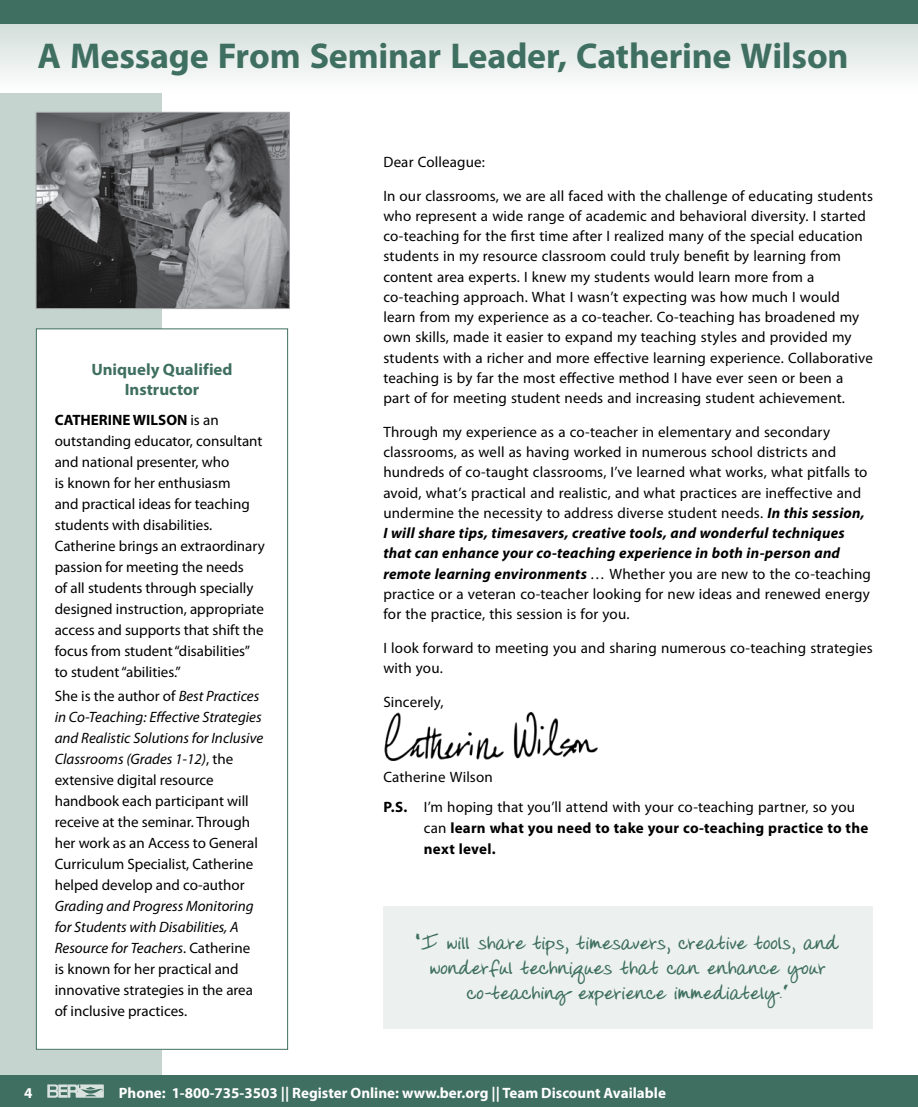
<style>
.page{position:relative;width:918px;height:1107px;background:#fff}
.page>*{position:absolute;margin:0;border:0;box-sizing:border-box;transform-origin:0 0}
.t1{font:700 36px "Myriad Pro";letter-spacing:-.005em;color:#3f6f60}
.t2{font:700 21px/25.2px "Donnys Hand";letter-spacing:.005em;color:#3f6f60;text-align:center}
.t3{font:700 16.5px/19.8px "Myriad Pro";color:#3f6f60;text-align:center}
.t4{font:15px/21px "Myriad Pro";letter-spacing:.005em;color:#000}
.t5{font:700 15px "Myriad Pro";color:#fff}
.t6{font:700 15px/21px "Myriad Pro";letter-spacing:.015em;color:#000}
.s1{font-weight:700}
.s2{font-style:italic}
.s3{font-weight:700;font-style:italic}
.s4{font-weight:400}
</style>
<div class="page">
<div style="left:0;top:0;width:162px;height:1107px;background:#c5d4cf"></div>
<div style="left:0;top:1076px;width:918px;height:31px;background:#3f6f60"></div>
<svg style="left:47px;top:1084px;width:57px;height:14px"></svg>
<svg style="left:0;top:24px;width:918px;height:68px"></svg>
<div style="left:0;top:0;width:918px;height:24px;background:#3f6f60"></div>
<img style="left:384px;top:712px;width:214px;height:48px">
<div style="left:36px;top:329px;width:252px;height:720px;background:#fff"></div>
<div style="left:36px;top:328px;width:252px;height:722px;border:1px solid #3f6f60"></div>
<div style="left:383px;top:906px;width:490px;height:123px;background:#ecf1ef"></div>
<img style="left:38px;top:114px;width:250px;height:193px">
<div style="left:36px;top:112px;width:254px;height:197px;border:1px solid #a7a9ac"></div>
<h1 class="t1" style="left:38px;top:32px;width:813px">A Message From Seminar Leader, Catherine Wilson</h1>
<p class="t3" style="left:91px;top:359px;width:143px">Uniquely Qualified<br>Instructor</p>
<p class="t4" style="left:55px;top:409px;width:212px"><span class="s1">CATHERINE WILSON</span> is an outstanding educator, consultant and national presenter, who<br>is known for her enthusiasm<br>and practical ideas for teaching students with disabilities.<br>Catherine brings an extraordinary passion for meeting the needs<br>of all students through specially designed instruction, appropriate access and supports that shift the focus from student “disabilities” to student “abilities.”</p>
<p class="t4" style="left:55px;top:685px;width:210px">She is the author of <span class="s2">Best Practices in Co-Teaching: Effective Strategies and Realistic Solutions for Inclusive Classrooms (Grades 1-12)</span>, the extensive digital resource handbook each participant will receive at the seminar. Through her work as an Access to General Curriculum Specialist, Catherine helped develop and co-author</p>
<p class="t4" style="left:55px;top:895px;width:200px"><span class="s2">Grading and Progress Monitoring for Students with Disabilities, A<br>Resource for Teachers</span>. Catherine is known for her practical and innovative strategies in the area of inclusive practices.</p>
<p class="t4" style="left:383px;top:151px;width:103px">Dear Colleague:</p>
<p class="t4" style="left:383px;top:185px;width:491px;line-height:20.2px">In our classrooms, we are all faced with the challenge of educating students who represent a wide range of academic and behavioral diversity. I started co-teaching for the first time after I realized many of the special education students in my resource classroom could truly benefit by learning from content area experts. I knew my students would learn more from a co-teaching approach. What I wasn’t expecting was how much I would learn from my experience as a co-teacher. Co-teaching has broadened my own skills, made it easier to expand my teaching styles and provided my students with a richer and more effective learning experience. Collaborative teaching is by far the most effective method I have ever seen or been a part of for meeting student needs and increasing student achievement.</p>
<p class="t4" style="left:383px;top:422px;width:489px;line-height:20.2px">Through my experience as a co-teacher in elementary and secondary classrooms, as well as having worked in numerous school districts and hundreds of co-taught classrooms, I’ve learned what works, what pitfalls to avoid, what’s practical and realistic, and what practices are ineffective and undermine the necessity to address diverse student needs. <span class="s3">In this session, I will share tips, timesavers, creative tools, and wonderful techniques that can enhance your co-teaching experience in both in-person and remote learning environments</span> <span class="s2">…</span> Whether you are new to the co-teaching practice or a veteran co-teacher looking for new ideas and renewed energy for the practice, this session is for you.</p>
<p class="t4" style="left:383px;top:638px;width:491px;line-height:20.2px">I look forward to meeting you and sharing numerous co-teaching strategies with you.</p>
<p class="t4" style="left:383px;top:691px;width:62px">Sincerely,</p>
<p class="t4" style="left:383px;top:762px;width:473px;line-height:30px">Catherine Wilson<br><span class="s1">P.S.</span> I’m hoping that you’ll attend with your co-teaching partner, so you</p>
<p class="t6" style="left:424px;top:817px;width:446px"><span class="s4">can</span> learn what you need to take your co-teaching practice to the next level.</p>
<h2 class="t2" style="left:417px;top:931px;width:423px">“I will share tips, timesavers, creative tools, and wonderful techniques that can enhance your co-teaching experience immediately.”</h2>
<p class="t5" style="left:24px;top:1083px;width:10px">4</p>
<p class="t5" style="left:119px;top:1083px;width:549px">Phone: 1-800-735-3503 || Register Online: www.ber.org || Team Discount Available</p>
</div>
